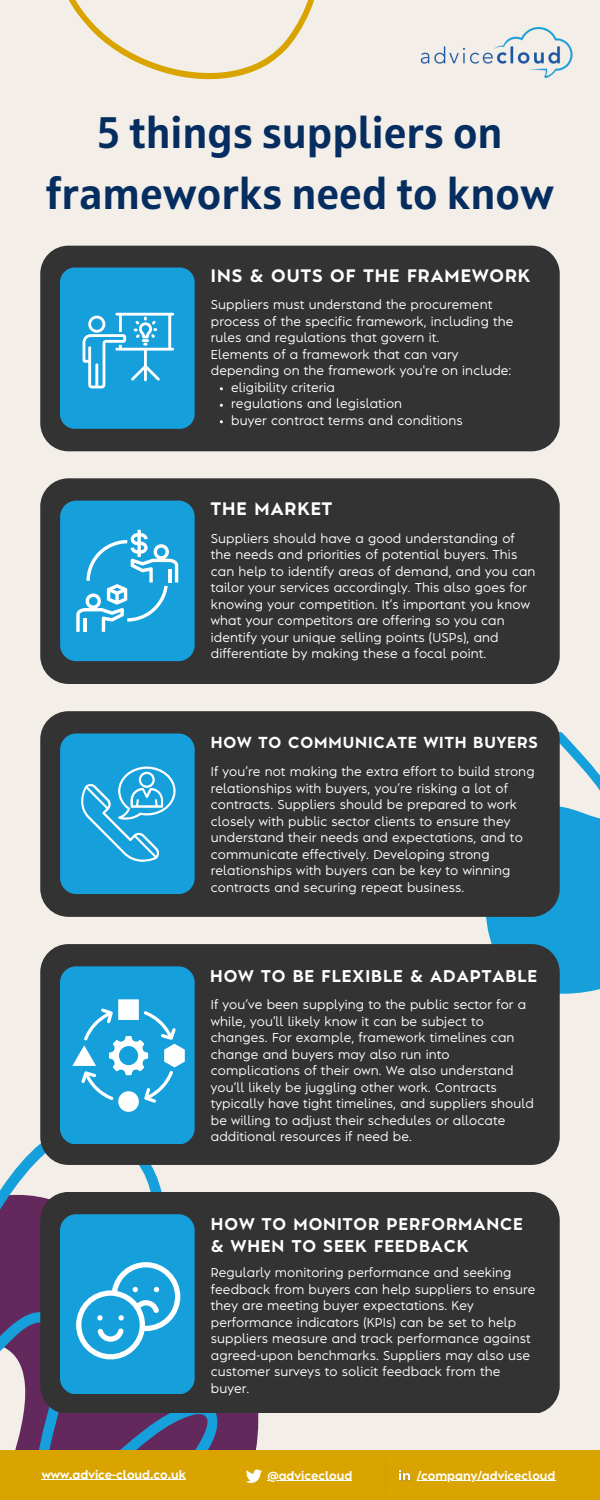
<style>
.page{position:relative;width:600px;height:1500px;background:#f3eee7}
.page>*{position:absolute;margin:0;border:0;box-sizing:border-box;transform-origin:0 0}
.t1{font:700 44px/61.5px "Squad";color:#062d60;text-align:center}
.t2{font:700 17px "Albula Pro";letter-spacing:.06em;color:#fff}
.t3{font:700 16px/21.8px "Albula Pro";letter-spacing:.06em;color:#fff}
.t4{font:700 15px "Albula Pro";letter-spacing:.06em;color:#fff}
.t5{font:12px/16.5px "Albula";letter-spacing:.01em;color:#fff}
.t6{font:700 11px "Albula Pro";color:#fff}
</style>
<div class="page">
<div style="left:40px;top:246px;width:520px;height:205px;background:#333;border-radius:28px"></div>
<svg style="left:486px;top:711px;width:114px;height:432px;fill:#159fdb"></svg>
<svg style="left:557px;top:727px;width:43px;height:72px"></svg>
<div style="left:40px;top:478px;width:520px;height:206px;background:#333;border-radius:28px"></div>
<div style="left:60px;top:268px;width:135px;height:161px;background:#159fdb;border-radius:15px"></div>
<div style="left:60px;top:501px;width:135px;height:160px;background:#159fdb;border-radius:16px"></div>
<div style="left:40px;top:711px;width:520px;height:206px;background:#333;border-radius:28px"></div>
<div style="left:60px;top:733px;width:135px;height:161px;background:#159fdb;border-radius:16px"></div>
<svg style="left:0;top:1142px;width:259px;height:308px;fill:#63295c"></svg>
<div style="left:0;top:1450px;width:599px;height:50px;background:#d9a400"></div>
<div style="left:40px;top:944px;width:520px;height:221px;background:#333;border-radius:28px"></div>
<div style="left:60px;top:966px;width:135px;height:178px;background:#159fdb;border-radius:16px"></div>
<div style="left:40px;top:1192px;width:520px;height:221px;background:#333"></div>
<div style="left:60px;top:1214px;width:135px;height:180px;background:#159fdb;border-radius:16px"></div>
<svg style="left:69px;top:0;width:245px;height:80px"></svg>
<img style="left:398px;top:1469px;width:13px;height:12px">
<svg style="left:246px;top:1470px;width:16px;height:13px"></svg>
<svg style="left:81px;top:767px;width:95px;height:95px"></svg>
<svg style="left:83px;top:313px;width:91px;height:75px"></svg>
<img style="left:420px;top:27px;width:153px;height:51px">
<svg style="left:72px;top:999px;width:113px;height:113px"></svg>
<svg style="left:76px;top:530px;width:102px;height:102px"></svg>
<svg style="left:76px;top:1262px;width:104px;height:97px"></svg>
<hr style="left:42px;top:1480px;width:144px;height:1px;background:#fff">
<hr style="left:267px;top:1480px;width:85px;height:1px;background:#fff">
<hr style="left:417px;top:1480px;width:138px;height:1px;background:#fff">
<h1 class="t1" style="left:46px;top:105px;width:510px">5 things suppliers on frameworks need to know</h1>
<h2 class="t2" style="left:211px;top:268px;width:321px">INS &amp; OUTS OF THE FRAMEWORK</h2>
<p class="t5" style="left:211px;top:297px;width:304px">Suppliers must understand the procurement process of the specific framework, including the rules and regulations that govern it.<br>Elements of a framework that can vary depending on the framework you're on include:</p>
<p class="t5" style="left:231px;top:380px;width:233px">eligibility criteria<br>regulations and legislation<br>buyer contract terms and conditions</p>
<h2 class="t2" style="left:211px;top:501px;width:123px">THE MARKET</h2>
<p class="t5" style="left:211px;top:531px;width:326px">Suppliers should have a good understanding of the needs and priorities of potential buyers. This can help to identify areas of demand, and you can tailor your services accordingly. This also goes for knowing your competition. It’s important you know what your competitors are offering so you can identify your unique selling points (USPs), and differentiate by making these a focal point.</p>
<p class="t4" style="left:211px;top:736px;width:328px">HOW TO COMMUNICATE WITH BUYERS</p>
<p class="t5" style="left:211px;top:764px;width:325px">If you’re not making the extra effort to build strong relationships with buyers, you’re risking a lot of contracts. Suppliers should be prepared to work closely with public sector clients to ensure they understand their needs and expectations, and to communicate effectively. Developing strong relationships with buyers can be key to winning contracts and securing repeat business.</p>
<h3 class="t3" style="left:210px;top:966px;width:329px">HOW TO BE FLEXIBLE &amp; ADAPTABLE</h3>
<p class="t5" style="left:211px;top:997px;width:325px">If you’ve been supplying to the public sector for a while, you’ll likely know it can be subject to changes. For example, framework timelines can change and buyers may also run into complications of their own. We also understand you’ll likely be juggling other work. Contracts typically have tight timelines, and suppliers should be willing to adjust their schedules or allocate additional resources if need be.</p>
<h3 class="t3" style="left:211px;top:1214px;width:314px">HOW TO MONITOR PERFORMANCE &amp; WHEN TO SEEK FEEDBACK</h3>
<p class="t5" style="left:211px;top:1265px;width:326px">Regularly monitoring performance and seeking feedback from buyers can help suppliers to ensure they are meeting buyer expectations. Key performance indicators (KPIs) can be set to help suppliers measure and track performance against agreed-upon benchmarks. Suppliers may also use customer surveys to solicit feedback from the buyer.</p>
<p class="t6" style="left:42px;top:1470px;width:146px">www.advice-cloud.co.uk</p>
<p class="t6" style="left:267px;top:1471px;width:86px">@advicecloud</p>
<p class="t6" style="left:417px;top:1471px;width:140px">/company/advicecloud</p>
</div>
